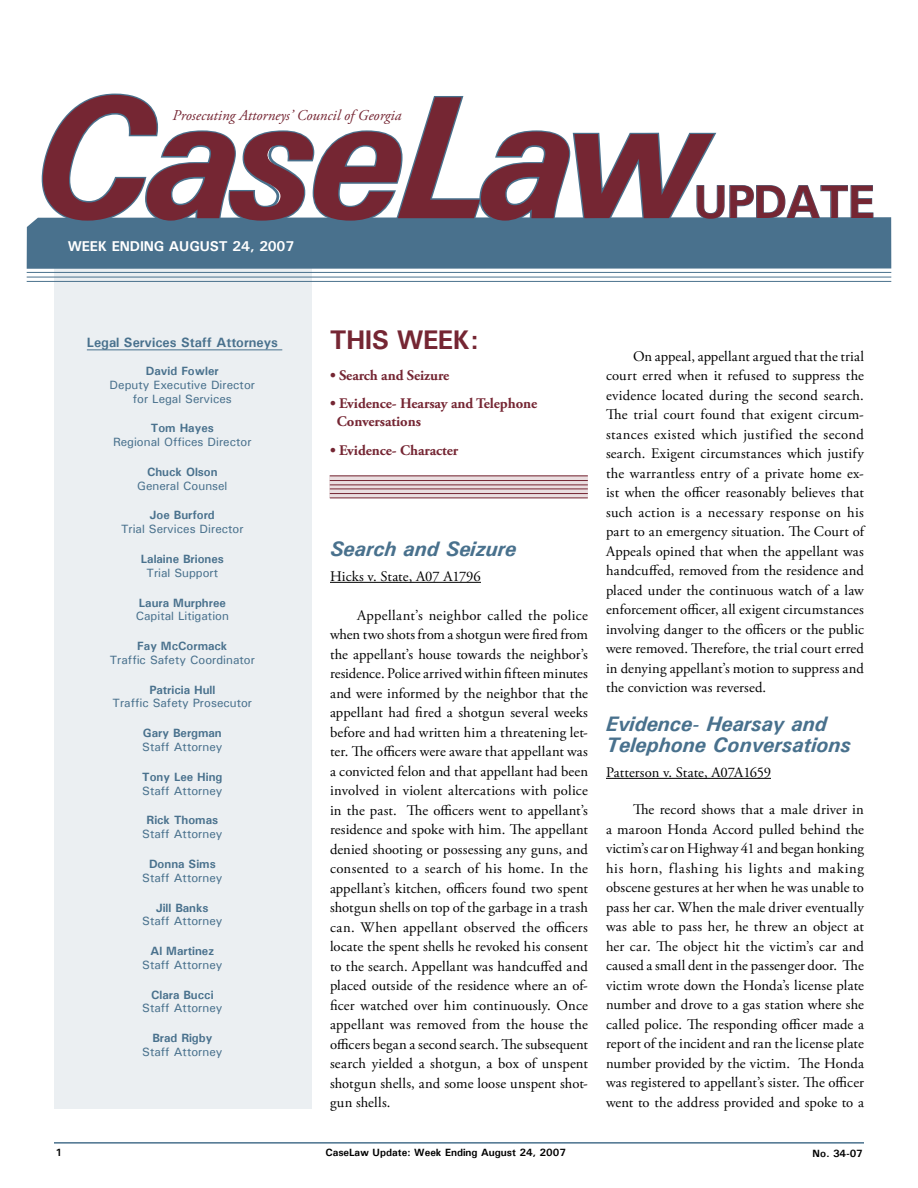
<style>
.page{position:relative;width:918px;height:1188px;background:#fff}
.page>*{position:absolute;margin:0;border:0;box-sizing:border-box;transform-origin:0 0}
.t1{font:italic 700 175.8px "Univers";letter-spacing:-.055em;color:#752633}
.t2{font:700 47.1px "Univers";letter-spacing:-.025em;color:#752633}
.t3{font:700 27px "Univers";letter-spacing:-.025em;color:#752633}
.Subtitle{font:italic 700 21px/21px "Univers";color:#49718d}
.t4{font:italic 15px "Adobe Garamond Pro";color:#752633}
.Body_Copy{font:14.55px/19.5px "Adobe Garamond Pro";letter-spacing:.005em;color:#000;text-align:justify}
.Table_of_Contents{font:700 14.55px/18px "Adobe Garamond Pro";letter-spacing:-.005em;color:#752633}
.t5{font:700 14.25px "Univers";letter-spacing:-.01em;color:#fff}
.t6{font:700 13.5px "Univers";color:#49718d}
.t7{font:500 12px/13.8px "Univers";color:#49718d;text-align:center}
.t8{font:700 12px/13.8px "Univers";color:#49718d;text-align:center}
.t9{font:700 10.5px "Univers";color:#000}
.s1{font-weight:700}
.s2{font-weight:500}
</style>
<div class="page">
<hr style="left:54px;top:1142px;width:810px;height:2px;background:#49718d">
<div style="left:54px;top:228px;width:258px;height:880px;background:#ebeff2"></div>
<hr style="left:87px;top:350px;width:195px;height:1px;background:#49718d">
<div style="left:27px;top:217px;width:864px;height:52px;background:#49718d"></div>
<hr style="left:27px;top:272px;width:864px;height:1px;background:#49718d">
<hr style="left:27px;top:277px;width:864px;height:1px;background:#49718d">
<hr style="left:27px;top:281px;width:864px;height:1px;background:#49718d">
<svg style="left:40px;top:93px;width:834px;height:130px"></svg>
<div style="left:330px;top:476px;width:258px;height:22px;background:#eadee0"></div>
<hr style="left:330px;top:476px;width:258px;height:1px;background:#752633">
<hr style="left:330px;top:480px;width:258px;height:1px;background:#752633">
<hr style="left:330px;top:485px;width:258px;height:1px;background:#752633">
<hr style="left:330px;top:489px;width:258px;height:1px;background:#752633">
<hr style="left:330px;top:493px;width:258px;height:1px;background:#752633">
<hr style="left:330px;top:498px;width:258px;height:1px;background:#752633">
<hr style="left:330px;top:582px;width:151px;height:1px;background:#000">
<hr style="left:606px;top:778px;width:165px;height:1px;background:#000">
<p class="t1" style="left:30px;top:46px;width:681px">CaseLaw</p>
<p class="t5" style="left:68px;top:237px;width:228px">WEEK ENDING AUGUST 24, 2007</p>
<p class="t4" style="left:172px;top:107px;width:230px">Prosecuting Attorneys’ Council of Georgia</p>
<p class="t2" style="left:694px;top:172px;width:182px">UPDATE</p>
<p class="t6" style="left:87px;top:334px;width:193px">Legal Services Staff Attorneys</p>
<p class="t7" style="left:110px;top:364px;width:147px"><span class="s1">David Fowler<br></span>Deputy Executive Director for Legal Services</p>
<p class="t7" style="left:113px;top:421px;width:140px"><span class="s1">Tom Hayes<br></span>Regional Offices Director</p>
<p class="t7" style="left:137px;top:465px;width:92px"><span class="s1">Chuck Olson<br></span>General Counsel</p>
<p class="t7" style="left:121px;top:508px;width:124px"><span class="s1">Joe Burford<br></span>Trial Services Director</p>
<p class="t8" style="left:141px;top:552px;width:85px">Lalaine Briones<br><span class="s2">Trial Support</span></p>
<p class="t7" style="left:136px;top:595px;width:95px;text-align:left"><span class="s1">Laura Murphree<br></span>Capital Litigation</p>
<p class="t7" style="left:110px;top:639px;width:147px"><span class="s1">Fay McCormack<br></span>Traffic Safety Coordinator</p>
<p class="t7" style="left:113px;top:682px;width:141px"><span class="s1">Patricia Hull<br></span>Traffic Safety Prosecutor</p>
<p class="t7" style="left:142px;top:726px;width:82px;text-align:left"><span class="s1">Gary Bergman<br></span>Staff Attorney</p>
<p class="t7" style="left:142px;top:770px;width:82px;text-align:left"><span class="s1">Tony Lee Hing<br></span>Staff Attorney</p>
<p class="t7" style="left:142px;top:813px;width:82px"><span class="s1">Rick Thomas<br></span>Staff Attorney</p>
<p class="t7" style="left:142px;top:857px;width:82px"><span class="s1">Donna Sims<br></span>Staff Attorney</p>
<p class="t7" style="left:142px;top:900px;width:82px"><span class="s1">Jill Banks<br></span>Staff Attorney</p>
<p class="t7" style="left:142px;top:944px;width:82px"><span class="s1">Al Martinez<br></span>Staff Attorney</p>
<p class="t7" style="left:142px;top:987px;width:82px"><span class="s1">Clara Bucci<br></span>Staff Attorney</p>
<p class="t7" style="left:142px;top:1031px;width:82px"><span class="s1">Brad Rigby<br></span>Staff Attorney</p>
<p class="t3" style="left:330px;top:322px;width:150px">THIS WEEK:</p>
<p class="Table_of_Contents" style="left:330px;top:366px;width:121px">• Search and Seizure</p>
<p class="Table_of_Contents" style="left:337px;top:395px;width:202px;text-indent:-7px">• Evidence- Hearsay and Telephone<br>Conversations</p>
<p class="Table_of_Contents" style="left:330px;top:442px;width:130px">• Evidence- Character</p>
<p class="Subtitle" style="left:330px;top:538px;width:188px">Search and Seizure</p>
<p class="Body_Copy" style="left:330px;top:567px;width:152px">Hicks v. State, A07 A1796</p>
<p class="Body_Copy" style="left:330px;top:606px;width:260px;text-indent:27px">Appellant’s neighbor called the police when two shots from a shotgun were fired from the appellant’s house towards the neighbor’s residence. Police arrived within fifteen minutes and were informed by the neighbor that the appellant had fired a shotgun several weeks before and had written him a threatening let&shy;ter. The officers were aware that appellant was a convicted felon and that appellant had been involved in violent altercations with police in the past. The officers went to appellant’s residence and spoke with him. The appellant denied shooting or possessing any guns, and consented to a search of his home. In the appellant’s kitchen, officers found two spent shotgun shells on top of the garbage in a trash can. When appellant observed the officers locate the spent shells he revoked his consent to the search. Appellant was handcuffed and placed outside of the residence where an of&shy;ficer watched over him continuously. Once appellant was removed from the house the officers began a second search. The subsequent search yielded a shotgun, a box of unspent shotgun shells, and some loose unspent shot&shy;gun shells.</p>
<p class="Body_Copy" style="left:606px;top:347px;width:260px;text-indent:27px">On appeal, appellant argued that the trial court erred when it refused to suppress the evidence located during the second search.<br>The trial court found that exigent circum&shy;stances existed which justified the second search. Exigent circumstances which justify the warrantless entry of a private home ex&shy;ist when the officer reasonably believes that such action is a necessary response on his part to an emergency situation. The Court of Appeals opined that when the appellant was handcuffed, removed from the residence and placed under the continuous watch of a law enforcement officer, all exigent circumstances involving danger to the officers or the public were removed. Therefore, the trial court erred in denying appellant’s motion to suppress and the conviction was reversed.</p>
<p class="Subtitle" style="left:606px;top:713px;width:246px">Evidence- Hearsay and<br>Telephone Conversations</p>
<p class="Body_Copy" style="left:606px;top:763px;width:166px">Patterson v. State, A07A1659</p>
<p class="Body_Copy" style="left:606px;top:801px;width:260px;text-indent:27px">The record shows that a male driver in a maroon Honda Accord pulled behind the victim’s car on Highway 41 and began honking his horn, flashing his lights and making obscene gestures at her when he was unable to pass her car. When the male driver eventually was able to pass her, he threw an object at her car. The object hit the victim’s car and caused a small dent in the passenger door. The victim wrote down the Honda’s license plate number and drove to a gas station where she called police. The responding officer made a report of the incident and ran the license plate number provided by the victim. The Honda was registered to appellant’s sister. The officer went to the address provided and spoke to a</p>
<p class="t9" style="left:56px;top:1146px;width:8px">1</p>
<p class="t9" style="left:326px;top:1146px;width:242px">CaseLaw Update: Week Ending August 24, 2007</p>
<p class="t9" style="left:813px;top:1147px;width:52px">No. 34-07</p>
</div>
